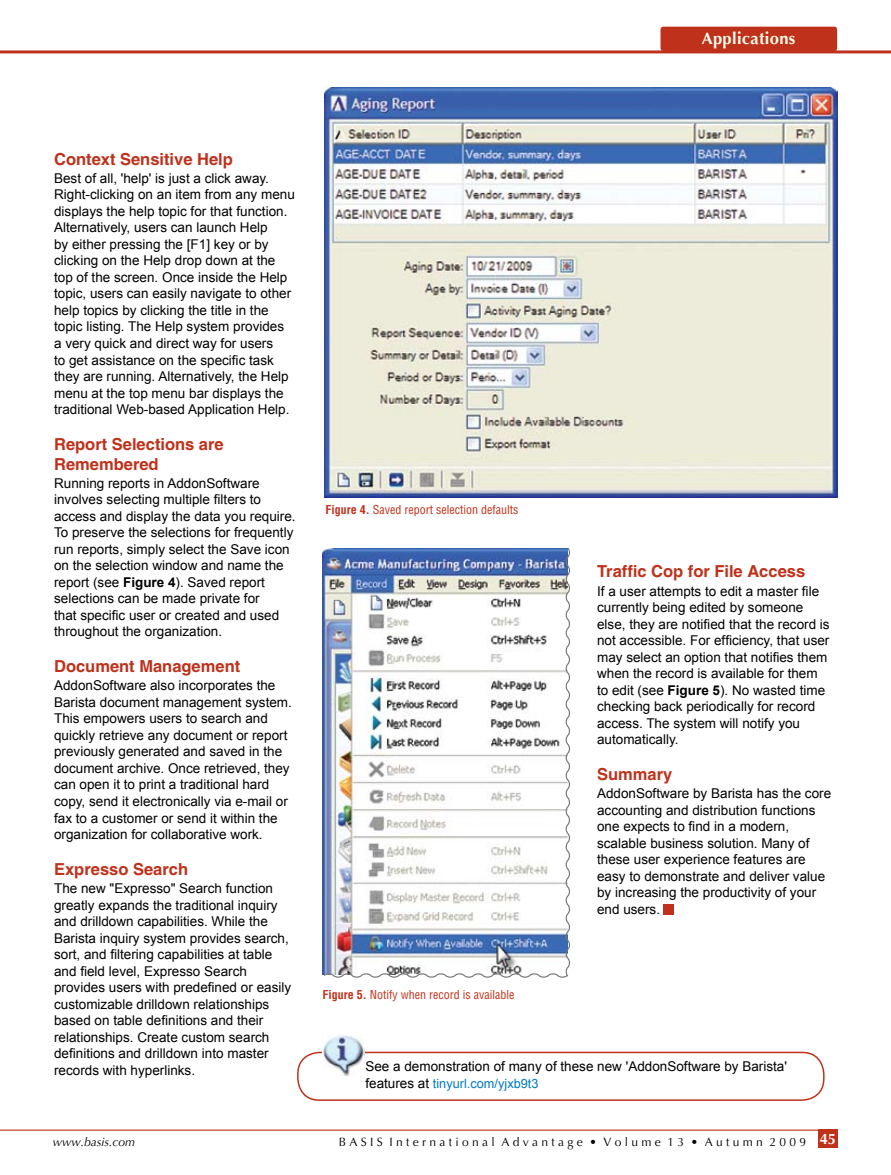
<style>
.page{position:relative;width:891px;height:1175px;background:#fff}
.page>*{position:absolute;margin:0;border:0;box-sizing:border-box;transform-origin:0 0}
.t1{font:700 16.5px/19.5px "Switzerland";color:#bf311a}
.t2{font:700 16.5px "Optima";letter-spacing:.02em;color:#fffeee}
.t3{font:700 15px "Optima";color:#fffef6}
.t4{font:13.5px/16.5px "Arial";color:#000}
.t5{font:12.75px "Arial";color:#007ac2}
.t6{font:12px "Switzerland Condensed";color:#bf311a}
.t7{font:12px "Optima";color:#000}
.t8{font:italic 12px "Optima";color:#000}
.s1{font-weight:700}
.s2{font-size:13.5px;color:#000}
</style>
<div class="page">
<hr style="left:0;top:50px;width:891px;height:3px;background:#bf311a">
<div style="left:661px;top:27px;width:176px;height:24px;background:#bf311a;border-radius:3px"></div>
<hr style="left:0;top:1129px;width:836px;height:1px;background:#bf311a">
<div style="left:818px;top:1129px;width:19px;height:19px;background:#bf311a"></div>
<div style="left:297px;top:1051px;width:528px;height:49px;border:2px solid #bf311a;border-radius:22px"></div>
<img style="left:322px;top:1034px;width:43px;height:41px">
<img style="left:324px;top:87px;width:513px;height:410px">
<svg style="left:322px;top:548px;width:248px;height:430px"></svg>
<div style="left:663px;top:904px;width:11px;height:11px;background:#bf311a"></div>
<p class="t2" style="left:702px;top:28px;width:95px">Applications</p>
<p class="t1" style="left:54px;top:149px;width:180px">Context Sensitive Help</p>
<p class="t4" style="left:54px;top:170px;width:242px">Best of all, 'help' is just a click away.<br>Right-clicking on an item from any menu displays the help topic for that function.<br>Alternatively, users can launch Help<br>by either pressing the [F1] key or by clicking on the Help drop down at the top of the screen. Once inside the Help topic, users can easily navigate to other help topics by clicking the title in the topic listing. The Help system provides a very quick and direct way for users<br>to get assistance on the specific task they are running. Alternatively, the Help menu at the top menu bar displays the traditional Web-based Application Help.</p>
<p class="t1" style="left:54px;top:434px;width:171px">Report Selections are<br>Remembered</p>
<p class="t4" style="left:54px;top:475px;width:243px">Running reports in AddonSoftware involves selecting multiple filters to access and display the data you require.<br>To preserve the selections for frequently run reports, simply select the Save icon on the selection window and name the report (see <span class="s1">Figure 4</span>). Saved report selections can be made private for<br>that specific user or created and used throughout the organization.</p>
<p class="t1" style="left:54px;top:656px;width:188px">Document Management</p>
<p class="t4" style="left:54px;top:677px;width:239px">AddonSoftware also incorporates the Barista document management system.<br>This empowers users to search and quickly retrieve any document or report previously generated and saved in the document archive. Once retrieved, they can open it to print a traditional hard copy, send it electronically via e-mail or fax to a customer or send it within the organization for collaborative work.</p>
<p class="t1" style="left:54px;top:859px;width:136px">Expresso Search</p>
<p class="t4" style="left:54px;top:880px;width:239px">The new "Expresso" Search function greatly expands the traditional inquiry and drilldown capabilities. While the Barista inquiry system provides search, sort, and filtering capabilities at table and field level, Expresso Search provides users with predefined or easily customizable drilldown relationships based on table definitions and their relationships. Create custom search definitions and drilldown into master records with hyperlinks.</p>
<p class="t6" style="left:326px;top:502px;width:194px"><span class="s1">Figure 4.</span> Saved report selection defaults</p>
<p class="t6" style="left:323px;top:987px;width:193px"><span class="s1">Figure 5.</span> Notify when record is available</p>
<p class="t1" style="left:597px;top:561px;width:210px">Traffic Cop for File Access</p>
<p class="t4" style="left:597px;top:583px;width:234px">If a user attempts to edit a master file currently being edited by someone else, they are notified that the record is not accessible. For efficiency, that user may select an option that notifies them when the record is available for them to edit (see <span class="s1">Figure 5</span>). No wasted time checking back periodically for record access. The system will notify you automatically.</p>
<p class="t1" style="left:597px;top:764px;width:77px">Summary</p>
<p class="t4" style="left:597px;top:785px;width:236px">AddonSoftware by Barista has the core accounting and distribution functions one expects to find in a modern, scalable business solution. Many of these user experience features are easy to demonstrate and deliver value by increasing the productivity of your end users.</p>
<p class="t4" style="left:365px;top:1058px;width:423px">See a demonstration of many of these new 'AddonSoftware by Barista'</p>
<p class="t5" style="left:365px;top:1074px;width:175px"><span class="s2">features at</span> tinyurl.com/yjxb9t3</p>
<p class="t8" style="left:53px;top:1134px;width:84px">www.basis.com</p>
<p class="t7" style="left:339px;top:1134px;width:469px">B A S I S I n t e r n a t i o n a l A d v a n t a g e • V o l u m e 1 3 • A u t u m n 2 0 0 9</p>
<p class="t3" style="left:820px;top:1128px;width:18px">45</p>
</div>
